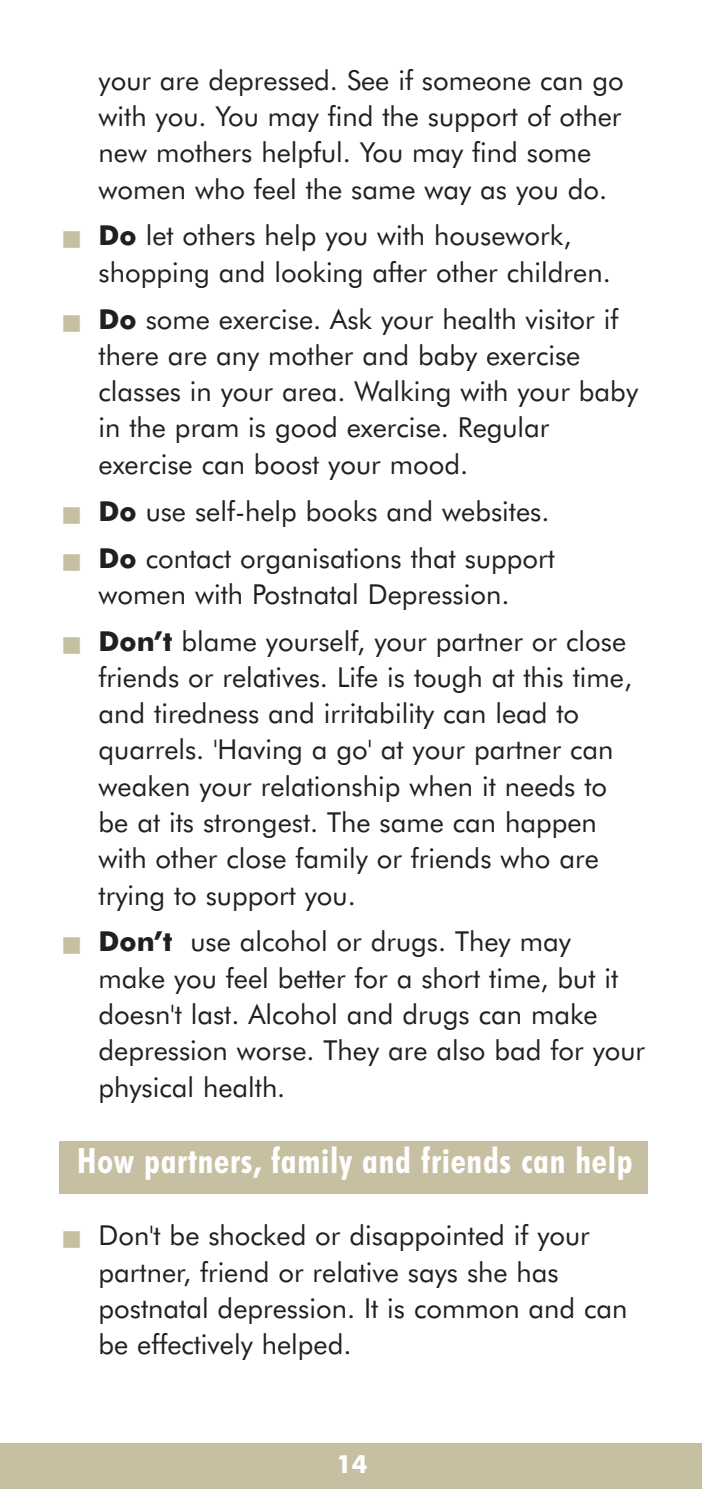
<style>
.page{position:relative;width:702px;height:1489px;background:#fff}
.page>*{position:absolute;margin:0;border:0;box-sizing:border-box;transform-origin:0 0}
.t1{font:700 condensed 35px "Futura BT";letter-spacing:.02em;color:#fff}
.t2{font:27.5px/36.2px "Futura BT";color:#231f20}
.t3{font:700 25px "Futura BT";color:#fff}
.s1{color:#c7bfa2}
.s2{font-weight:700}
</style>
<div class="page">
<div style="left:59px;top:1141px;width:588px;height:52px;background:#c7bfa2"></div>
<div style="left:0;top:1443px;width:702px;height:45px;background:#c7bfa2"></div>
<p class="t2" style="left:99px;top:64px;width:527px">your are depressed. See if someone can go with you. You may find the support of other new mothers helpful. You may find some women who feel the same way as you do.</p>
<p class="t2" style="left:99px;top:220px;width:513px;text-indent:-35px"><span class="s1">■</span> <span class="s2">Do</span> let others help you with housework, shopping and looking after other children.</p>
<p class="t2" style="left:99px;top:303px;width:541px;text-indent:-35px"><span class="s1">■</span> <span class="s2">Do</span> some exercise. Ask your health visitor if there are any mother and baby exercise classes in your area. Walking with your baby in the pram is good exercise. Regular exercise can boost your mood.</p>
<p class="t2" style="left:63px;top:495px;width:488px"><span class="s1">■</span> <span class="s2">Do</span> use self-help books and websites.</p>
<p class="t2" style="left:63px;top:542px;width:493px;text-align:center"><span class="s1">■</span> <span class="s2">Do</span> contact organisations that support women with Postnatal Depression.</p>
<p class="t2" style="left:99px;top:625px;width:535px;text-indent:-35px"><span class="s1">■</span> <span class="s2">Don’t</span> blame yourself, your partner or close friends or relatives. Life is tough at this time, and tiredness and irritability can lead to quarrels. 'Having a go' at your partner can weaken your relationship when it needs to be at its strongest. The same can happen with other close family or friends who are trying to support you.</p>
<p class="t2" style="left:98px;top:925px;width:548px;text-indent:-35px"><span class="s1">■</span> <span class="s2">Don’t</span> use alcohol or drugs. They may<br>make you feel better for a short time, but it doesn't last. Alcohol and drugs can make depression worse. They are also bad for your physical health.</p>
<p class="t1" style="left:77px;top:1146px;width:556px">How partners, family and friends can help</p>
<p class="t2" style="left:98px;top:1219px;width:530px;text-indent:-35px"><span class="s1">■</span> Don't be shocked or disappointed if your partner, friend or relative says she has postnatal depression. It is common and can be effectively helped.</p>
<p class="t3" style="left:336px;top:1453px;width:33px">14</p>
</div>
